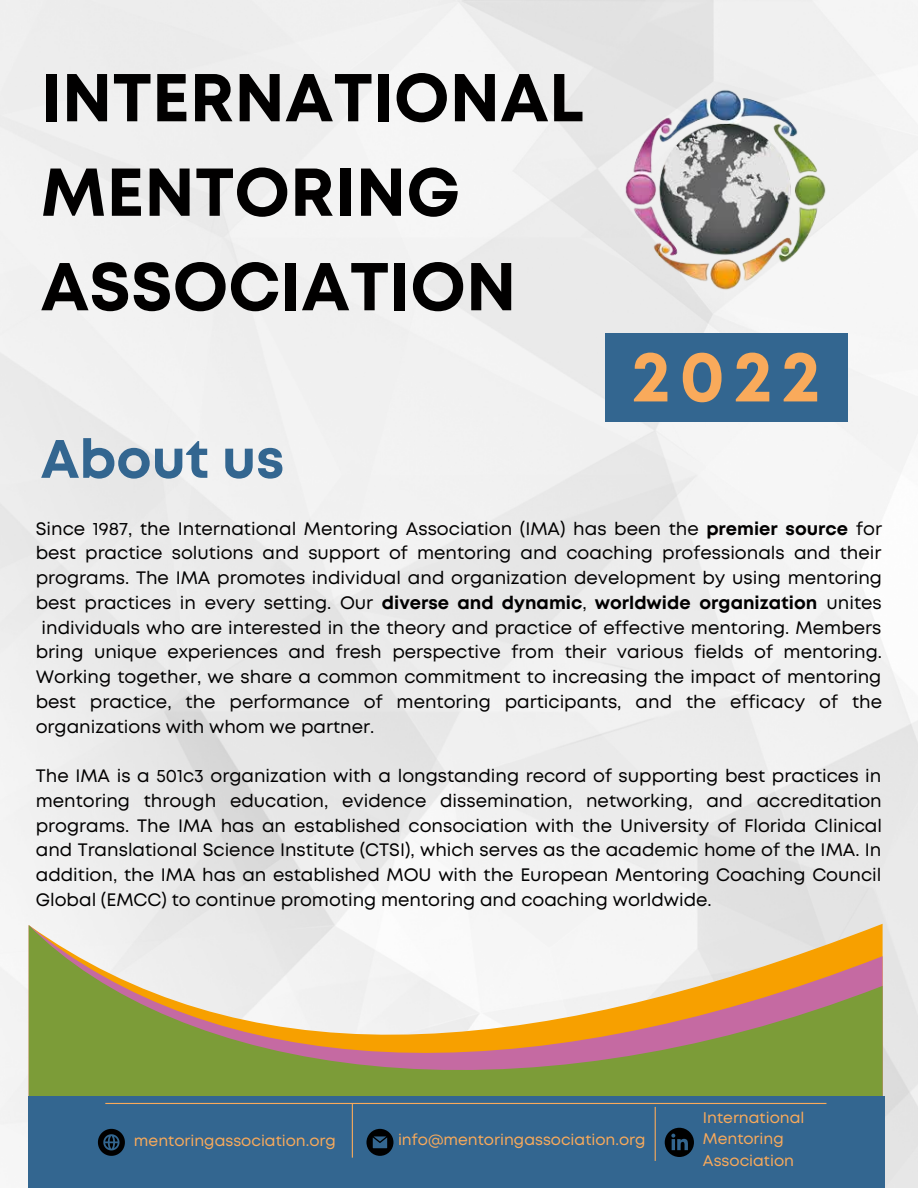
<style>
.page{position:relative;width:918px;height:1188px;background:#fff}
.page>*{position:absolute;margin:0;border:0;box-sizing:border-box;transform-origin:0 0}
.t1{font:700 72px "Mont";color:#f9aa5b}
.t2{font:700 67.5px/94.5px "Mont";color:#010000}
.t3{font:700 54px "Mont";color:#336690}
.t4{font:18px/24.8px "Mont";color:#010000;text-align:justify}
.t5{font:15.45px/21.3px "Mont";color:#f9aa5b}
.s1{font-weight:700}
</style>
<div class="page">
<img style="left:0;top:0;width:918px;height:1188px">
<svg style="left:29px;top:925px;width:853px;height:171px"></svg>
<div style="left:28px;top:1096px;width:856px;height:92px;background:#336690"></div>
<svg style="left:98px;top:1129px;width:27px;height:27px"></svg>
<hr style="left:352px;top:1104px;width:1px;height:54px;background:#f9aa5b">
<hr style="left:655px;top:1107px;width:1px;height:54px;background:#f9aa5b">
<div style="left:605px;top:333px;width:243px;height:89px;background:#336690"></div>
<hr style="left:105px;top:1103px;width:721px;height:1px;background:#f9aa5b">
<img style="left:620px;top:82px;width:213px;height:213px">
<svg style="left:366px;top:1129px;width:27px;height:27px"></svg>
<svg style="left:665px;top:1128px;width:29px;height:29px"></svg>
<h2 class="t2" style="left:41px;top:55px;width:545px">INTERNATIONAL<br>MENTORING<br>ASSOCIATION</h2>
<h3 class="t3" style="left:41px;top:439px;width:245px">About us</h3>
<h1 class="t1" style="left:632px;top:349px;width:191px">2022</h1>
<p class="t4" style="left:36px;top:517px;width:848px">Since 1987, the International Mentoring Association (IMA) has been the <span class="s1">premier source</span> for</p>
<p class="t4" style="left:36px;top:542px;width:847px">best practice solutions and support of mentoring and coaching professionals and their</p>
<p class="t4" style="left:36px;top:567px;width:848px">programs. The IMA promotes individual and organization development by using mentoring</p>
<p class="t4" style="left:36px;top:592px;width:848px">best practices in every setting. Our <span class="s1">diverse and dynamic</span>, <span class="s1">worldwide organization</span> unites</p>
<p class="t4" style="left:42px;top:616px;width:841px">individuals who are interested in the theory and practice of effective mentoring. Members</p>
<p class="t4" style="left:36px;top:641px;width:848px">bring unique experiences and fresh perspective from their various fields of mentoring.</p>
<p class="t4" style="left:36px;top:666px;width:847px">Working together, we share a common commitment to increasing the impact of mentoring</p>
<p class="t4" style="left:36px;top:691px;width:848px">best practice, the performance of mentoring participants, and the efficacy of the</p>
<p class="t4" style="left:36px;top:715px;width:340px">organizations with whom we partner.</p>
<p class="t4" style="left:36px;top:765px;width:848px">The IMA is a 501c3 organization with a longstanding record of supporting best practices in mentoring through education, evidence dissemination, networking, and accreditation programs. The IMA has an established consociation with the University of Florida Clinical and Translational Science Institute (CTSI), which serves as the academic home of the IMA. In addition, the IMA has an established MOU with the European Mentoring Coaching Council Global (EMCC) to continue promoting mentoring and coaching worldwide.</p>
<p class="t5" style="left:134px;top:1131px;width:203px">mentoringassociation.org</p>
<p class="t5" style="left:398px;top:1130px;width:249px">info@mentoringassociation.org</p>
<p class="t5" style="left:703px;top:1108px;width:103px">International<br>Mentoring<br>Association</p>
</div>
